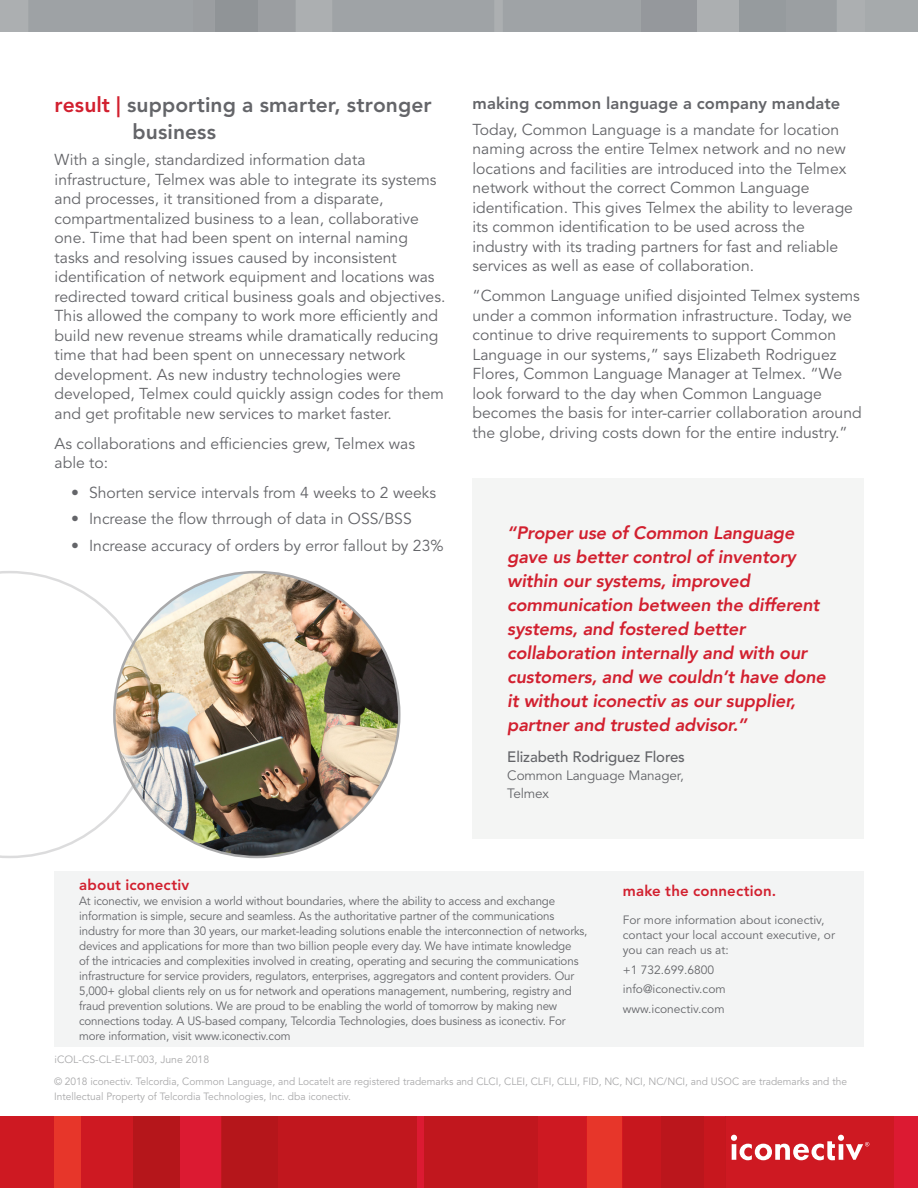
<style>
.page{position:relative;width:918px;height:1188px;background:#fff}
.page>*{position:absolute;margin:0;border:0;box-sizing:border-box;transform-origin:0 0}
.Section_Title{font:800 21px/27px "Avenir LT Std";letter-spacing:.005em;color:#646569}
.Red_Quotes{font:italic 800 18px/24px "Avenir";letter-spacing:-.01em;color:#d2202f}
.Body_Subhead{font:800 16.5px "Avenir LT Std";letter-spacing:.01em;color:#646569}
.Body_Copy{font:15.75px/19.5px "Avenir LT Std";color:#646569}
.Section_Title-2{font:800 15px "Avenir LT Std";letter-spacing:.01em;color:#d2202f}
.Quote_By{font:500 15px "Avenir LT Std";letter-spacing:-.01em;color:#646569}
.Quote_By-2{font:13.5px/18px "Avenir LT Std";letter-spacing:-.01em;color:#646569}
.Body_Copy-2{font:12px/15px "Avenir LT Std";letter-spacing:-.01em;color:#646569;scale:.96 1}
.Body_Copy-3{font:12px/15px "Avenir LT Std";letter-spacing:-.01em;color:#646569}
.t1{font:10.5px/15px "Avenir LT Std";color:#a9a9aa}
.s1{color:#d2202f}
</style>
<div class="page">
<div style="left:0;top:0;width:918px;height:31px;background:#acafb1"></div>
<div style="left:865px;top:0;width:53px;height:31px;background:#a6aaac"></div>
<div style="left:786px;top:0;width:51px;height:31px;background:#9b9fa2"></div>
<div style="left:503px;top:0;width:138px;height:31px;background:#9fa3a6"></div>
<div style="left:641px;top:0;width:55px;height:31px;background:#95989c"></div>
<div style="left:739px;top:0;width:47px;height:31px;background:#969b9e"></div>
<svg style="left:29px;top:0;width:465px;height:31px"></svg>
<div style="left:215px;top:0;width:43px;height:31px;background:#909497"></div>
<div style="left:0;top:1117px;width:918px;height:71px;background:#dc1a32"></div>
<div style="left:586px;top:1117px;width:37px;height:71px;background:#e7362a"></div>
<div style="left:53px;top:1117px;width:29px;height:71px;background:#e7362a"></div>
<div style="left:0;top:1117px;width:53px;height:71px;background:#ce1922"></div>
<div style="left:82px;top:1117px;width:51px;height:71px;background:#ce1922"></div>
<div style="left:538px;top:1117px;width:48px;height:71px;background:#ce1922"></div>
<hr style="left:586px;top:1117px;width:1px;height:71px;background:#d61921">
<div style="left:726px;top:1117px;width:167px;height:71px;background:#ce1922"></div>
<hr style="left:277px;top:1117px;width:1px;height:71px;background:#ce1922">
<div style="left:278px;top:1117px;width:139px;height:71px;background:#c1171e"></div>
<div style="left:222px;top:1117px;width:55px;height:71px;background:#b5161b"></div>
<hr style="left:179px;top:1117px;width:1px;height:71px;background:#c1171e">
<div style="left:133px;top:1117px;width:46px;height:71px;background:#b5161b"></div>
<div style="left:424px;top:1117px;width:114px;height:71px;background:#c1171e"></div>
<svg style="left:623px;top:1117px;width:246px;height:71px"></svg>
<div style="left:472px;top:478px;width:392px;height:360px;background:#f4f5f4"></div>
<img style="left:114px;top:572px;width:285px;height:285px;border-radius:142px">
<svg style="left:0;top:571px;width:154px;height:287px"></svg>
<div style="left:55px;top:872px;width:809px;height:175px;background:#f3f4f4"></div>
<p class="Section_Title" style="left:133px;top:91px;width:301px;text-indent:-78px"><span class="s1">result |</span> supporting a smarter, stronger business</p>
<p class="Body_Copy" style="left:55px;top:151px;width:392px">With a single, standardized information data infrastructure, Telmex was able to integrate its systems and processes, it transitioned from a disparate, compartmentalized business to a lean, collaborative one. Time that had been spent on internal naming tasks and resolving issues caused by inconsistent identification of network equipment and locations was redirected toward critical business goals and objectives.<br>This allowed the company to work more efficiently and build new revenue streams while dramatically reducing time that had been spent on unnecessary network development. As new industry technologies were developed, Telmex could quickly assign codes for them and get profitable new services to market faster.</p>
<p class="Body_Copy" style="left:55px;top:434px;width:362px">As collaborations and efficiencies grew, Telmex was able to:</p>
<p class="Body_Copy" style="left:71px;top:484px;width:367px">• Shorten service intervals from 4 weeks to 2 weeks</p>
<p class="Body_Copy" style="left:71px;top:510px;width:342px">• Increase the flow thrrough of data in OSS/BSS</p>
<p class="Body_Copy" style="left:71px;top:536px;width:374px">• Increase accuracy of orders by error fallout by 23%</p>
<p class="Body_Subhead" style="left:472px;top:93px;width:369px">making common language a company mandate</p>
<p class="Body_Copy" style="left:472px;top:120px;width:382px">Today, Common Language is a mandate for location naming across the entire Telmex network and no new locations and facilities are introduced into the Telmex network without the correct Common Language identification. This gives Telmex the ability to leverage its common identification to be used across the industry with its trading partners for fast and reliable services as well as ease of collaboration.</p>
<p class="Body_Copy" style="left:472px;top:287px;width:391px">“Common Language unified disjointed Telmex systems under a common information infrastructure. Today, we continue to drive requirements to support Common Language in our systems,” says Elizabeth Rodriguez Flores, Common Language Manager at Telmex. “We look forward to the day when Common Language becomes the basis for inter-carrier collaboration around the globe, driving costs down for the entire industry.”</p>
<p class="Red_Quotes" style="left:507px;top:521px;width:320px">“Proper use of Common Language gave us better control of inventory within our systems, improved communication between the different systems, and fostered better collaboration internally and with our customers, and we couldn’t have done it without iconectiv as our supplier, partner and trusted advisor.”</p>
<p class="Quote_By" style="left:507px;top:748px;width:179px">Elizabeth Rodriguez Flores</p>
<p class="Quote_By-2" style="left:507px;top:767px;width:178px">Common Language Manager,<br>Telmex</p>
<p class="Section_Title-2" style="left:79px;top:876px;width:112px">about iconectiv</p>
<p class="Body_Copy-2" style="left:79px;top:894px;width:531px">At iconectiv, we envision a world without boundaries, where the ability to access and exchange information is simple, secure and seamless. As the authoritative partner of the communications industry for more than 30 years, our market-leading solutions enable the interconnection of networks, devices and applications for more than two billion people every day. We have intimate knowledge<br>of the intricacies and complexities involved in creating, operating and securing the communications infrastructure for service providers, regulators, enterprises, aggregators and content providers. Our 5,000+ global clients rely on us for network and operations management, numbering, registry and fraud prevention solutions. We are proud to be enabling the world of tomorrow by making new connections today. A US-based company, Telcordia Technologies, does business as iconectiv. For more information, visit www.iconectiv.com</p>
<p class="t1" style="left:55px;top:1053px;width:156px">iCOL-CS-CL-E-LT-003, June 2018</p>
<p class="Section_Title-2" style="left:623px;top:882px;width:155px">make the connection.</p>
<p class="Body_Copy-3" style="left:623px;top:913px;width:214px">For more information about iconectiv, contact your local account executive, or you can reach us at:</p>
<p class="Body_Copy-3" style="left:623px;top:960px;width:104px;line-height:19.5px">+1 732.699.6800 info@iconectiv.com www.iconectiv.com</p>
<p class="t1" style="left:54px;top:1074px;width:795px">© 2018 iconectiv. Telcordia, Common Language, and Locatelt are registered trademarks and CLCI, CLEI, CLFI, CLLI, FID, NC, NCI, NC/NCI, and USOC are trademarks and the<br>Intellectual Property of Telcordia Technologies, Inc. dba iconectiv.</p>
</div>
